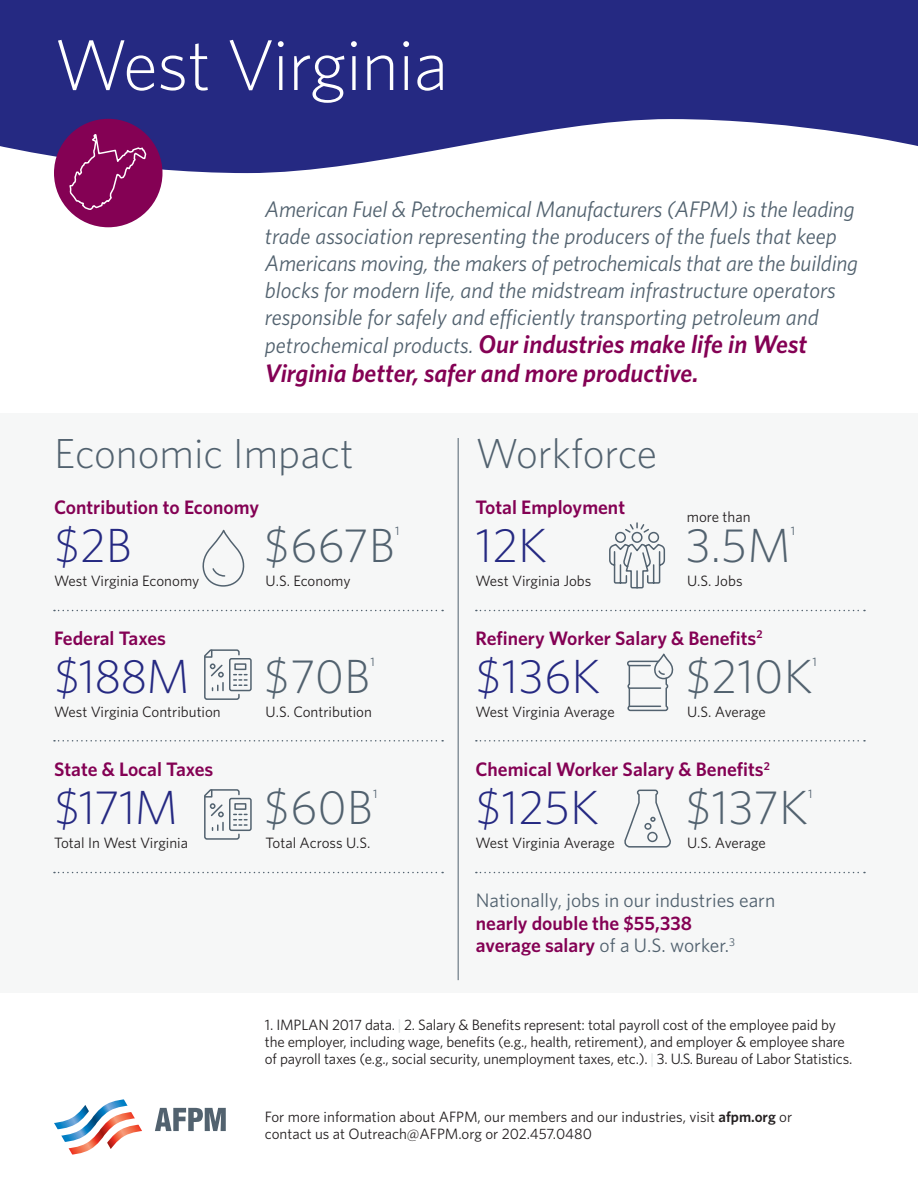
<style>
.page{position:relative;width:918px;height:1188px;background:#fff}
.page>*{position:absolute;margin:0;border:0;box-sizing:border-box;transform-origin:0 0}
.Body_copy{font:300 72px "Whitney";letter-spacing:-.01em;color:#fff}
.graphic_header_2{font:300 48px "Whitney";color:#52626f}
.graphic_header_2-2{font:300 48px "Whitney";color:#252982}
.Graphic_Header_1{font:300 42px "Whitney";color:#52626f}
.Callout{font:italic 600 25.5px/28.5px "Whitney";color:#840154}
.Callout-2{font:italic 22.5px/27px "Whitney";color:#52626f}
.Subhead-burgundy{font:600 19.5px/22.5px "Whitney";color:#840154}
.t1{font:19.5px "Whitney";color:#52626f}
.Body_copy-2{font:15px/17.2px "Whitney";letter-spacing:-.01em;color:#231f20}
.graphic_header_2-3{font:12.3px "Whitney";color:#52626f}
.s1{font-weight:400;font-size:22.5px;color:#52626f}
.s2{font-weight:400;color:#52626f}
.s3{color:#d9dfdf}
.s4{font-weight:600}
</style>
<div class="page">
<svg style="left:0;top:0;width:918px;height:173px;fill:#252982"></svg>
<svg style="left:54px;top:1099px;width:88px;height:56px"></svg>
<svg style="left:155px;top:1108px;width:71px;height:23px"></svg>
<div style="left:0;top:413px;width:918px;height:580px;background:#f6f7f7"></div>
<svg style="left:54px;top:610px;width:389px;height:1px"></svg>
<svg style="left:54px;top:740px;width:389px;height:2px"></svg>
<svg style="left:54px;top:872px;width:389px;height:1px"></svg>
<svg style="left:476px;top:610px;width:389px;height:1px"></svg>
<svg style="left:476px;top:872px;width:389px;height:1px"></svg>
<svg style="left:476px;top:740px;width:389px;height:2px"></svg>
<hr style="left:458px;top:438px;width:1px;height:542px;background:#52626f">
<div style="left:54px;top:119px;width:108px;height:108px;background:#840154;border-radius:50%"></div>
<svg style="left:624px;top:789px;width:47px;height:59px"></svg>
<svg style="left:609px;top:522px;width:57px;height:67px"></svg>
<svg style="left:627px;top:653px;width:47px;height:59px"></svg>
<svg style="left:202px;top:529px;width:43px;height:58px"></svg>
<svg style="left:204px;top:649px;width:48px;height:51px"></svg>
<svg style="left:204px;top:789px;width:48px;height:51px"></svg>
<svg style="left:68px;top:133px;width:79px;height:78px"></svg>
<p class="Body_copy" style="left:54px;top:17px;width:396px">West Virginia</p>
<p class="Callout-2" style="left:265px;top:195px;width:595px">American Fuel &amp; Petrochemical Manufacturers (AFPM) is the leading trade association representing the producers of the fuels that keep Americans moving, the makers of petrochemicals that are the building blocks for modern life, and the midstream infrastructure operators responsible for safely and efficiently transporting petroleum and</p>
<p class="Callout" style="left:265px;top:330px;width:544px"><span class="s1">petrochemical products.</span> Our industries make life in West<br>Virginia better, safer and more productive.</p>
<p class="Graphic_Header_1" style="left:54px;top:425px;width:301px">Economic Impact</p>
<p class="Subhead-burgundy" style="left:54px;top:495px;width:207px">Contribution to Economy</p>
<p class="graphic_header_2-2" style="left:54px;top:513px;width:80px">$2B</p>
<p class="graphic_header_2" style="left:264px;top:513px;width:133px">$667B</p>
<p class="graphic_header_2-3" style="left:395px;top:523px;width:6px">1</p>
<p class="Body_copy-2" style="left:54px;top:571px;width:147px">West Virginia Economy</p>
<p class="Body_copy-2" style="left:266px;top:571px;width:87px">U.S. Economy</p>
<p class="Subhead-burgundy" style="left:54px;top:626px;width:114px">Federal Taxes</p>
<p class="graphic_header_2-2" style="left:54px;top:644px;width:138px">$188M</p>
<p class="graphic_header_2" style="left:264px;top:644px;width:108px">$70B</p>
<p class="graphic_header_2-3" style="left:371px;top:654px;width:6px">1</p>
<p class="Body_copy-2" style="left:54px;top:703px;width:168px">West Virginia Contribution</p>
<p class="Body_copy-2" style="left:266px;top:703px;width:108px">U.S. Contribution</p>
<p class="Subhead-burgundy" style="left:54px;top:758px;width:161px">State &amp; Local Taxes</p>
<p class="graphic_header_2-2" style="left:54px;top:775px;width:126px">$171M</p>
<p class="graphic_header_2" style="left:264px;top:775px;width:111px">$60B</p>
<p class="graphic_header_2-3" style="left:373px;top:785px;width:6px">1</p>
<p class="Body_copy-2" style="left:54px;top:834px;width:136px">Total In West Virginia</p>
<p class="Body_copy-2" style="left:266px;top:834px;width:107px">Total Across U.S.</p>
<p class="Graphic_Header_1" style="left:476px;top:425px;width:183px">Workforce</p>
<p class="Subhead-burgundy" style="left:476px;top:495px;width:151px">Total Employment</p>
<p class="graphic_header_2-2" style="left:476px;top:513px;width:73px">12K</p>
<p class="graphic_header_2" style="left:685px;top:513px;width:107px">3.5M</p>
<p class="graphic_header_2-3" style="left:791px;top:523px;width:6px">1</p>
<p class="Body_copy-2" style="left:476px;top:571px;width:117px">West Virginia Jobs</p>
<p class="Body_copy-2" style="left:687px;top:571px;width:57px">U.S. Jobs</p>
<p class="Body_copy-2" style="left:687px;top:508px;width:65px">more than</p>
<p class="Subhead-burgundy" style="left:476px;top:626px;width:289px">Refinery Worker Salary &amp; Benefits<sup>2</sup></p>
<p class="graphic_header_2-2" style="left:476px;top:644px;width:126px">$136K</p>
<p class="graphic_header_2" style="left:685px;top:644px;width:129px">$210K</p>
<p class="graphic_header_2-3" style="left:813px;top:654px;width:6px">1</p>
<p class="Body_copy-2" style="left:476px;top:703px;width:141px">West Virginia Average</p>
<p class="Body_copy-2" style="left:687px;top:703px;width:80px">U.S. Average</p>
<p class="Subhead-burgundy" style="left:476px;top:758px;width:296px">Chemical Worker Salary &amp; Benefits<sup>2</sup></p>
<p class="graphic_header_2-2" style="left:476px;top:775px;width:125px">$125K</p>
<p class="graphic_header_2" style="left:685px;top:775px;width:124px">$137K</p>
<p class="graphic_header_2-3" style="left:808px;top:785px;width:6px">1</p>
<p class="Body_copy-2" style="left:476px;top:834px;width:141px">West Virginia Average</p>
<p class="Body_copy-2" style="left:687px;top:834px;width:80px">U.S. Average</p>
<h3 class="t1" style="left:476px;top:888px;width:301px">Nationally, jobs in our industries earn</h3>
<h3 class="Subhead-burgundy" style="left:476px;top:911px;width:261px">nearly double the $55,338 average salary <span class="s2">of a U.S. worker.</span><sup>3</sup></h3>
<p class="Body_copy-2" style="left:265px;top:1016px;width:589px">1. IMPLAN 2017 data. <span class="s3">|</span> 2. Salary &amp; Benefits represent: total payroll cost of the employee paid by the employer, including wage, benefits (e.g., health, retirement), and employer &amp; employee share of payroll taxes (e.g., social security, unemployment taxes, etc.). <span class="s3">|</span> 3. U.S. Bureau of Labor Statistics.</p>
<p class="Body_copy-2" style="left:265px;top:1108px;width:529px">For more information about AFPM, our members and our industries, visit <span class="s4">afpm.org</span> or contact us at Outreach@AFPM.org or 202.457.0480</p>
</div>
